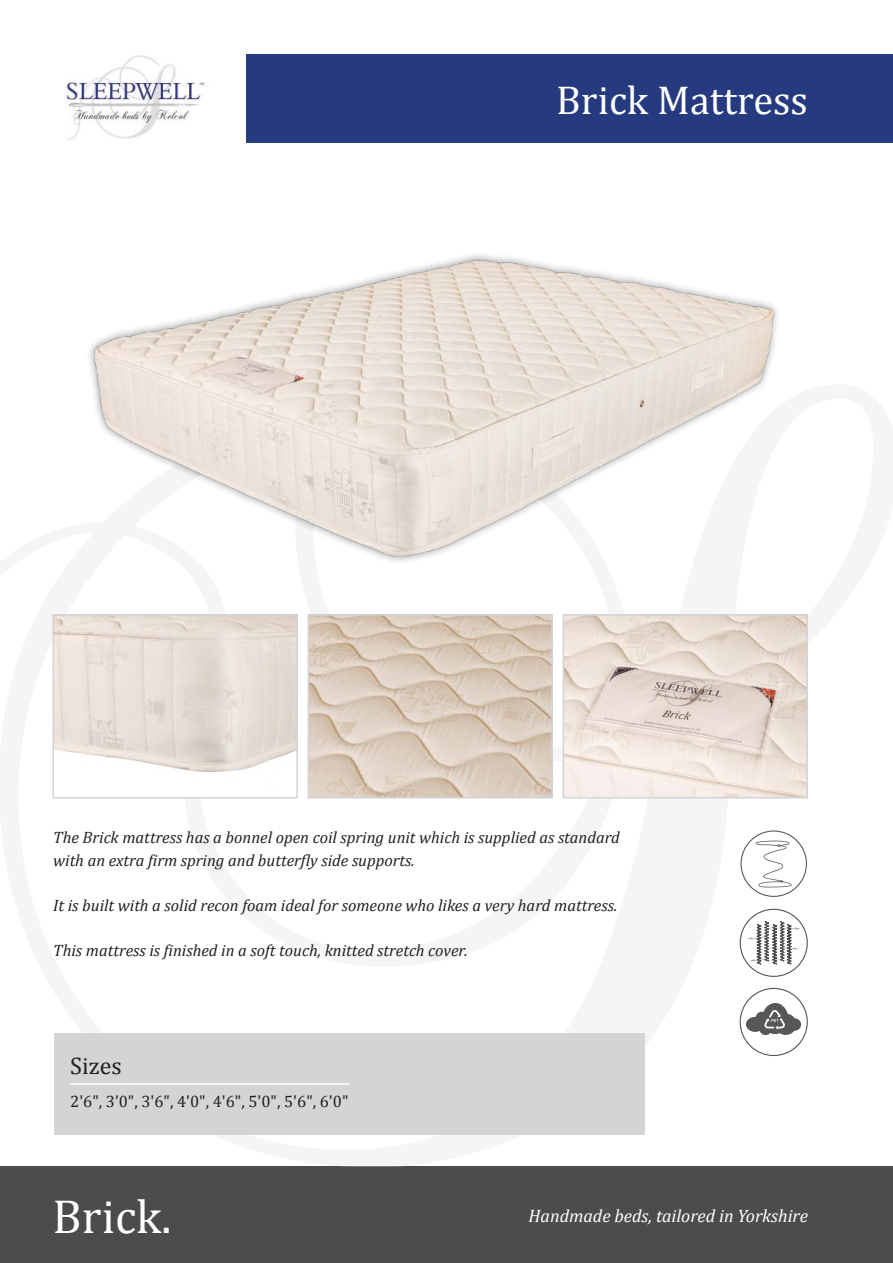
<style>
.page{position:relative;width:893px;height:1263px;background:#fff}
.page>*{position:absolute;margin:0;border:0;box-sizing:border-box;transform-origin:0 0}
.t1{font:48px "Cambria";color:#fff}
.t2{font:40.5px "Cambria";color:#fff}
.t3{font:24px "Cambria";color:#241f1f}
.t4{font:italic 18px "Cambria";color:#fff}
.t5{font:italic 16.5px/22.5px "Cambria";color:#241f1f}
.t6{font:16.5px "Cambria";color:#241f1f}
</style>
<div class="page">
<div style="left:0;top:1166px;width:893px;height:97px;background:#4e4b4c"></div>
<div style="left:247px;top:54px;width:646px;height:88px;background:#263b7f"></div>
<img style="left:64px;top:55px;width:141px;height:86px">
<img style="left:89px;top:254px;width:688px;height:308px">
<img style="left:55px;top:617px;width:240px;height:155px">
<div style="left:52px;top:614px;width:246px;height:184px;border:2px solid #d5d4d5"></div>
<img style="left:566px;top:617px;width:239px;height:178px">
<div style="left:563px;top:614px;width:245px;height:184px;border:2px solid #d5d4d5"></div>
<img style="left:311px;top:617px;width:239px;height:178px">
<div style="left:308px;top:614px;width:245px;height:184px;border:2px solid #d5d4d5"></div>
<svg style="left:740px;top:830px;width:67px;height:67px"></svg>
<svg style="left:740px;top:909px;width:68px;height:68px"></svg>
<svg style="left:740px;top:988px;width:68px;height:68px"></svg>
<div style="left:54px;top:1033px;width:590px;height:101px;background:#d5d4d5"></div>
<hr style="left:70px;top:1083px;width:279px;height:2px;background:#fff">
<h2 class="t2" style="left:556px;top:76px;width:253px">Brick Mattress</h2>
<p class="t5" style="left:53px;top:825px;width:568px">The Brick mattress has a bonnel open coil spring unit which is supplied as standard with an extra firm spring and butterfly side supports.</p>
<p class="t5" style="left:53px;top:893px;width:566px">It is built with a solid recon foam ideal for someone who likes a very hard mattress.</p>
<p class="t5" style="left:53px;top:938px;width:416px">This mattress is finished in a soft touch, knitted stretch cover.</p>
<h3 class="t3" style="left:70px;top:1051px;width:53px">Sizes</h3>
<p class="t6" style="left:70px;top:1091px;width:280px">2'6", 3’0", 3'6", 4'0", 4'6", 5'0", 5'6", 6'0"</p>
<h1 class="t1" style="left:52px;top:1189px;width:120px">Brick.</h1>
<p class="t4" style="left:528px;top:1203px;width:281px">Handmade beds, tailored in Yorkshire</p>
</div>
